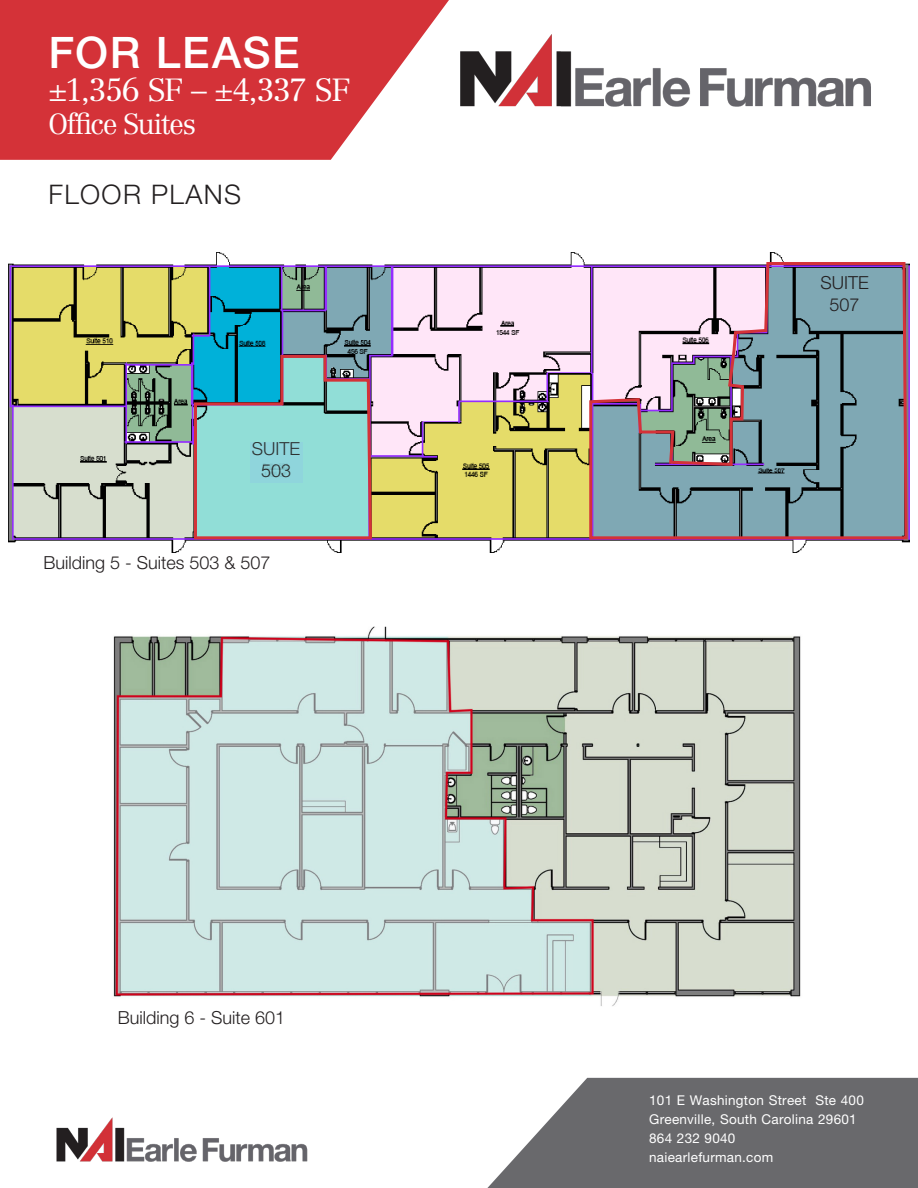
<style>
.page{position:relative;width:918px;height:1188px;background:#fff}
.page>*{position:absolute;margin:0;border:0;box-sizing:border-box;transform-origin:0 0}
.t1{font:500 43.5px "Helvetica Neue LT Std";letter-spacing:.03em;color:#fff}
.t2{font:300 31.5px "Centennial LT Std";letter-spacing:-.065em;color:#fff}
.t3{font:300 28.5px "Centennial LT Std";letter-spacing:-.04em;color:#fff}
.t4{font:300 27px "Helvetica Neue LT Std";letter-spacing:.05em;color:#231f20}
.t5{font:300 18px/21.6px "Helvetica Neue LT Std";color:#231f20;text-align:center}
.t6{font:13.5px "Helvetica Neue LT Std";letter-spacing:.02em;color:#fff}
</style>
<div class="page">
<svg style="left:487px;top:1078px;width:431px;height:110px;background:#7a7a7d"></svg>
<svg style="left:0;top:0;width:449px;height:160px;background:#d94d52"></svg>
<img style="left:56px;top:1117px;width:252px;height:45px">
<img style="left:460px;top:34px;width:411px;height:73px">
<img style="left:8px;top:252px;width:902px;height:301px">
<img style="left:113px;top:626px;width:688px;height:380px">
<svg style="left:192px;top:353px;width:181px;height:188px;background:#7ebfc2"></svg>
<div style="left:250px;top:442px;width:52px;height:41px;background:#8fd5dd"></div>
<svg style="left:588px;top:260px;width:321px;height:281px;background:#95a1ad"></svg>
<p class="t1" style="left:49px;top:27px;width:252px">FOR LEASE</p>
<p class="t2" style="left:49px;top:71px;width:304px">±1,356 SF – ±4,337 SF</p>
<p class="t3" style="left:49px;top:107px;width:149px">Office Suites</p>
<p class="t4" style="left:49px;top:178px;width:194px">FLOOR PLANS</p>
<h3 class="t5" style="left:252px;top:438px;width:50px">SUITE<br>503</h3>
<p class="t5" style="left:44px;top:552px;width:229px">Building 5 - Suites 503 &amp; 507</p>
<p class="t5" style="left:118px;top:1007px;width:169px">Building 6 - Suite 601</p>
<p class="t5" style="left:820px;top:272px;width:50px">SUITE</p>
<p class="t5" style="left:830px;top:293px;width:32px">507</p>
<p class="t6" style="left:649px;top:1092px;width:216px">101 E Washington Street Ste 400</p>
<p class="t6" style="left:649px;top:1111px;width:209px">Greenville, South Carolina 29601</p>
<p class="t6" style="left:649px;top:1130px;width:88px">864 232 9040</p>
<p class="t6" style="left:649px;top:1149px;width:126px">naiearlefurman.com</p>
</div>
